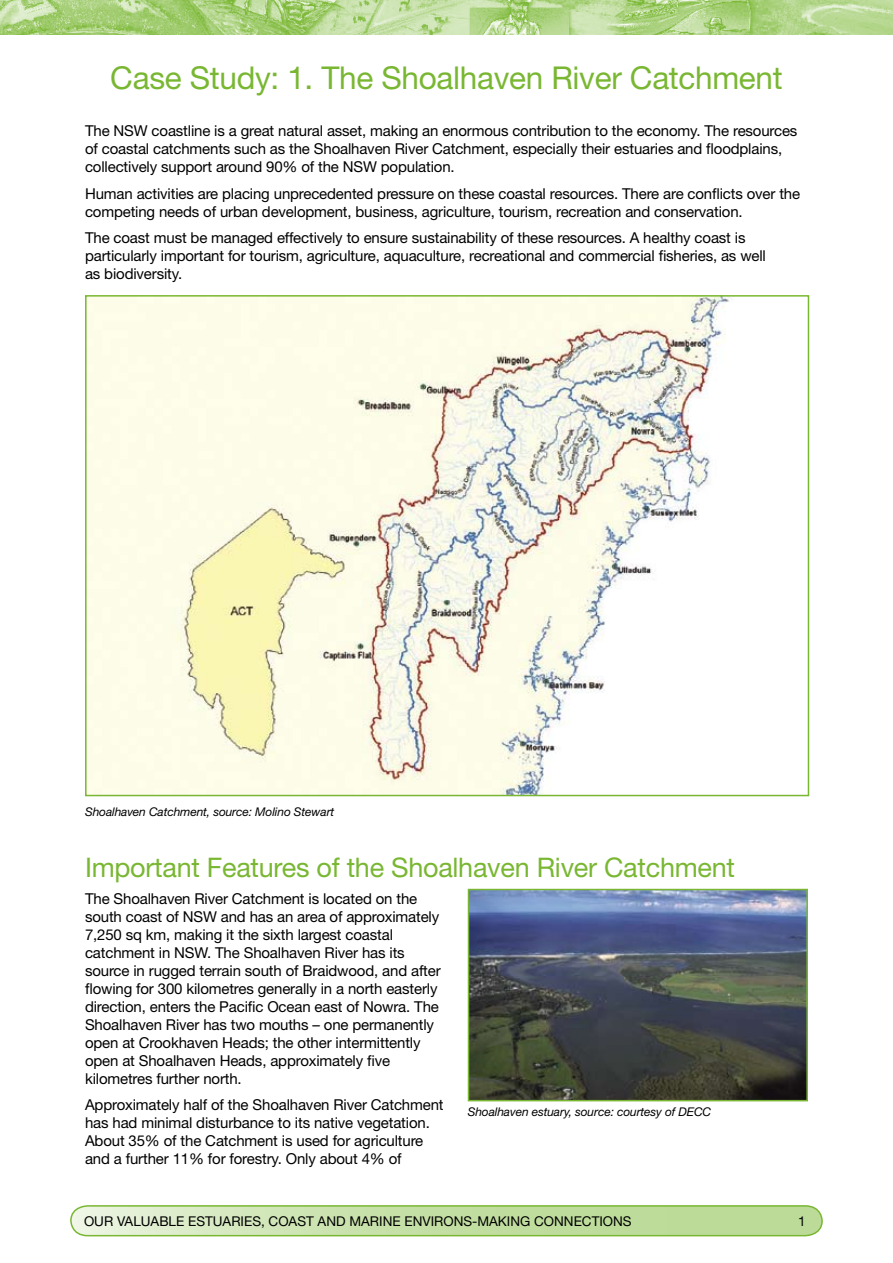
<style>
.page{position:relative;width:893px;height:1263px;background:#fff}
.page>*{position:absolute;margin:0;border:0;box-sizing:border-box;transform-origin:0 0}
.t1{font:31.5px "Helvetica Neue";letter-spacing:-.01em;color:#79b732}
.t2{font:27px "Helvetica Neue";letter-spacing:-.01em;color:#79b732}
.t3{font:15px/18px "Helvetica Neue";letter-spacing:-.01em;color:#000}
.t4{font:13.5px "Helvetica Neue";color:#000}
.t5{font:italic 12px "Helvetica Neue";letter-spacing:-.01em;color:#000}
</style>
<div class="page">
<svg style="left:70px;top:1205px;width:753px;height:32px;background:#c3dea3"></svg>
<img style="left:0;top:0;width:893px;height:34px">
<img style="left:88px;top:298px;width:641px;height:495px">
<div style="left:85px;top:295px;width:724px;height:501px;border:2px solid #79b732"></div>
<img style="left:471px;top:892px;width:334px;height:206px">
<div style="left:468px;top:889px;width:340px;height:212px;border:2px solid #79b732"></div>
<h1 class="t1" style="left:110px;top:59px;width:674px">Case Study: 1. The Shoalhaven River Catchment</h1>
<p class="t3" style="left:85px;top:122px;width:714px">The NSW coastline is a great natural asset, making an enormous contribution to the economy. The resources of coastal catchments such as the Shoalhaven River Catchment, especially their estuaries and floodplains, collectively support around 90% of the NSW population.</p>
<p class="t3" style="left:85px;top:184px;width:717px">Human activities are placing unprecedented pressure on these coastal resources. There are conflicts over the competing needs of urban development, business, agriculture, tourism, recreation and conservation.</p>
<p class="t3" style="left:85px;top:229px;width:682px">The coast must be managed effectively to ensure sustainability of these resources. A healthy coast is particularly important for tourism, agriculture, aquaculture, recreational and commercial fisheries, as well as biodiversity.</p>
<p class="t5" style="left:85px;top:804px;width:251px">Shoalhaven Catchment, source: Molino Stewart</p>
<h2 class="t2" style="left:85px;top:851px;width:651px">Important Features of the Shoalhaven River Catchment</h2>
<p class="t3" style="left:85px;top:889px;width:357px">The Shoalhaven River Catchment is located on the south coast of NSW and has an area of approximately 7,250 sq km, making it the sixth largest coastal catchment in NSW. The Shoalhaven River has its source in rugged terrain south of Braidwood, and after flowing for 300 kilometres generally in a north easterly direction, enters the Pacific Ocean east of Nowra. The Shoalhaven River has two mouths – one permanently open at Crookhaven Heads; the other intermittently open at Shoalhaven Heads, approximately five kilometres further north.</p>
<p class="t3" style="left:85px;top:1095px;width:360px">Approximately half of the Shoalhaven River Catchment has had minimal disturbance to its native vegetation.<br>About 35% of the Catchment is used for agriculture and a further 11% for forestry. Only about 4% of</p>
<p class="t5" style="left:468px;top:1105px;width:245px">Shoalhaven estuary, source: courtesy of DECC</p>
<p class="t4" style="left:84px;top:1213px;width:549px">OUR VALUABLE ESTUARIES, COAST AND MARINE ENVIRONS-MAKING CONNECTIONS</p>
<p class="t4" style="left:798px;top:1213px;width:9px">1</p>
</div>
